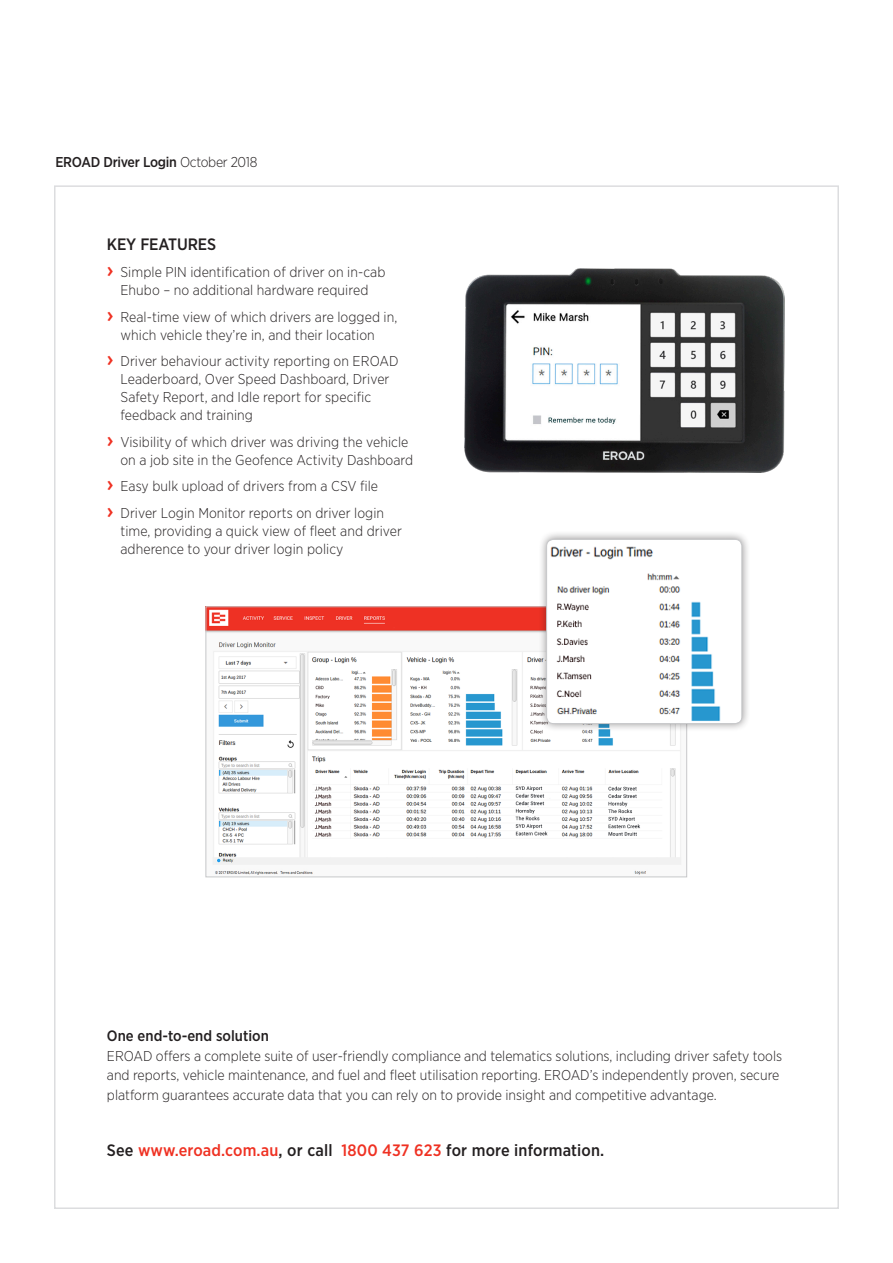
<style>
.page{position:relative;width:893px;height:1263px;background:#fff}
.page>*{position:absolute;margin:0;border:0;box-sizing:border-box;transform-origin:0 0}
.Footer_contact_line{font:500 16.5px "Gotham Narrow";letter-spacing:.01em;color:#231f20}
.Body_bullets{font:500 16.5px "Gotham Narrow";letter-spacing:-.01em;color:#231f20}
.Footer_heading{font:500 15px "Gotham Narrow";color:#231f20}
.Black_body_copy{font:300 14.25px/18px "Gotham Narrow";letter-spacing:.005em;color:#231f20}
.Product_name_tab_sec{font:500 14.25px "Gotham Narrow";letter-spacing:-.02em;color:#231f20}
.s1{font-weight:300}
.s2{font-weight:500;font-size:21px;color:#ef3122}
.s3{color:#ef3122}
</style>
<div class="page">
<img style="left:465px;top:268px;width:320px;height:205px">
<img style="left:208px;top:609px;width:473px;height:266px">
<div style="left:538px;top:530px;width:212px;height:202px;background:#231f20;opacity:.5"></div>
<img style="left:547px;top:539px;width:195px;height:184px">
<div style="left:546px;top:539px;width:196px;height:185px;border:1px solid #c7c8ca;border-radius:7px"></div>
<p class="Product_name_tab_sec" style="left:56px;top:153px;width:204px">EROAD Driver Login <span class="s1">October 2018</span></p>
<p class="Body_bullets" style="left:107px;top:234px;width:111px">KEY FEATURES</p>
<p class="Black_body_copy" style="left:107px;top:263px;width:280px;text-align:center"><span class="s2">›</span> Simple PIN identification of driver on in-cab<br>Ehubo – no additional hardware required</p>
<p class="Black_body_copy" style="left:120px;top:307px;width:278px;text-indent:-14px"><span class="s2">›</span> Real-time view of which drivers are logged in, which vehicle they’re in, and their location</p>
<p class="Black_body_copy" style="left:120px;top:352px;width:280px;text-indent:-14px"><span class="s2">›</span> Driver behaviour activity reporting on EROAD Leaderboard, Over Speed Dashboard, Driver Safety Report, and Idle report for specific feedback and training</p>
<p class="Black_body_copy" style="left:120px;top:432px;width:294px;text-indent:-14px"><span class="s2">›</span> Visibility of which driver was driving the vehicle on a job site in the Geofence Activity Dashboard</p>
<p class="Black_body_copy" style="left:107px;top:477px;width:273px"><span class="s2">›</span> Easy bulk upload of drivers from a CSV file</p>
<p class="Black_body_copy" style="left:120px;top:503px;width:283px;text-indent:-14px"><span class="s2">›</span> Driver Login Monitor reports on driver login time, providing a quick view of fleet and driver adherence to your driver login policy</p>
<p class="Footer_heading" style="left:107px;top:1026px;width:163px">One end-to-end solution</p>
<p class="Black_body_copy" style="left:107px;top:1045px;width:677px;line-height:19.5px">EROAD offers a complete suite of user-friendly compliance and telematics solutions, including driver safety tools and reports, vehicle maintenance, and fuel and fleet utilisation reporting. EROAD’s independently proven, secure platform guarantees accurate data that you can rely on to provide insight and competitive advantage.</p>
<p class="Footer_contact_line" style="left:107px;top:1139px;width:499px">See <span class="s3">www.eroad.com.au</span>, or call <span class="s3">1800 437 623</span> for more information.</p>
</div>
